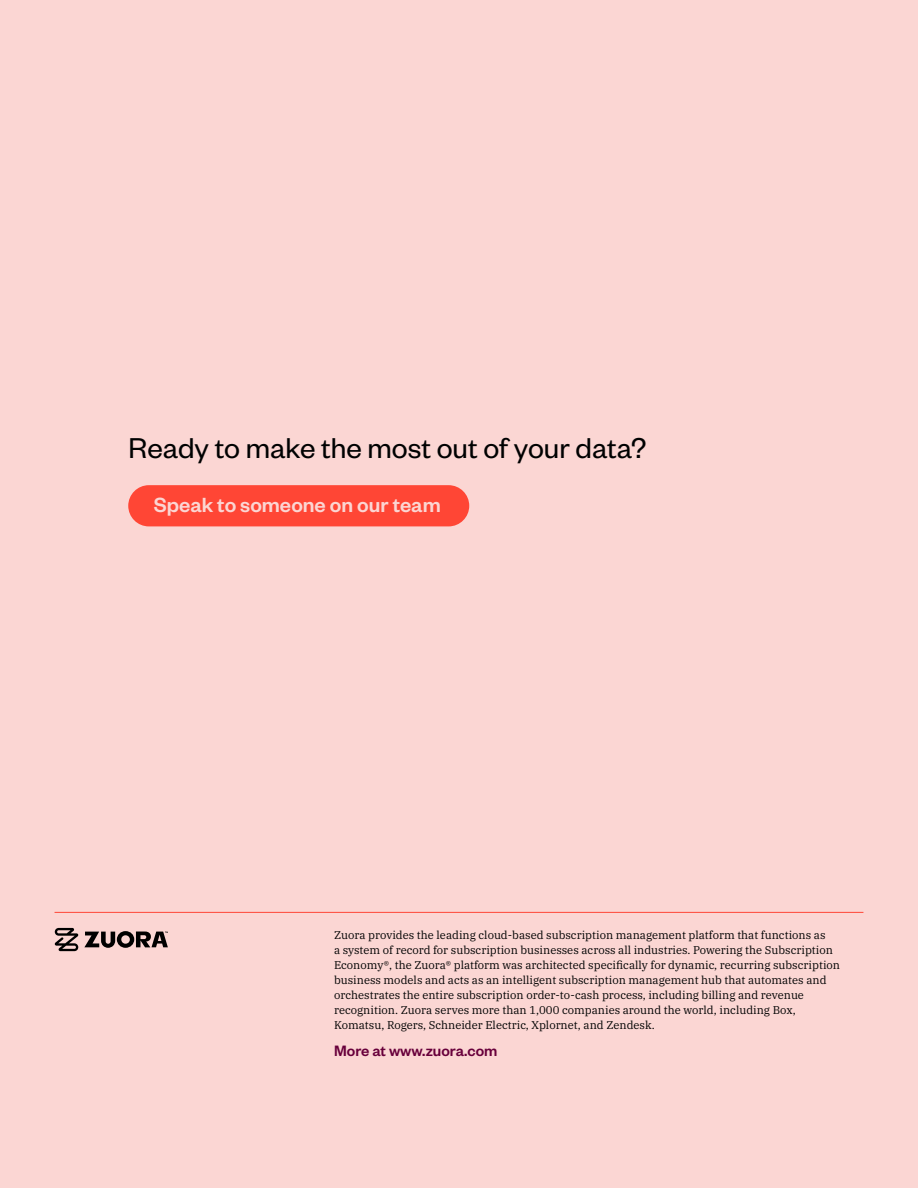
<style>
.page{position:relative;width:918px;height:1188px;background:#fbd6d3}
.page>*{position:absolute;margin:0;border:0;box-sizing:border-box;transform-origin:0 0}
.CTA_body{font:31.5px "Founders Grotesk";color:#000101}
.URL_cta{font:500 22.5px "Founders Grotesk";color:#fbd6d3}
.Link_in_Boilerplate{font:500 16.5px "Founders Grotesk";color:#68003b}
.Body_Small_-_Wht_Boi{font:11.25px/15px "IBM Plex Serif";color:#000101}
</style>
<div class="page">
<div style="left:128px;top:485px;width:341px;height:41px;background:#ff4635;border-radius:21px"></div>
<hr style="left:55px;top:912px;width:808px;height:1px;background:#ff4635">
<svg style="left:84px;top:931px;width:84px;height:17px"></svg>
<svg style="left:55px;top:928px;width:23px;height:23px"></svg>
<p class="CTA_body" style="left:129px;top:428px;width:519px">Ready to make the most out of your data?</p>
<p class="URL_cta" style="left:154px;top:490px;width:289px">Speak to someone on our team</p>
<p class="Body_Small_-_Wht_Boi" style="left:334px;top:927px;width:507px">Zuora provides the leading cloud-based subscription management platform that functions as<br>a system of record for subscription businesses across all industries. Powering the Subscription Economy®, the Zuora® platform was architected specifically for dynamic, recurring subscription business models and acts as an intelligent subscription management hub that automates and orchestrates the entire subscription order-to-cash process, including billing and revenue recognition. Zuora serves more than 1,000 companies around the world, including Box, Komatsu, Rogers, Schneider Electric, Xplornet, and Zendesk.</p>
<p class="Link_in_Boilerplate" style="left:334px;top:1040px;width:165px">More at www.zuora.com</p>
</div>
